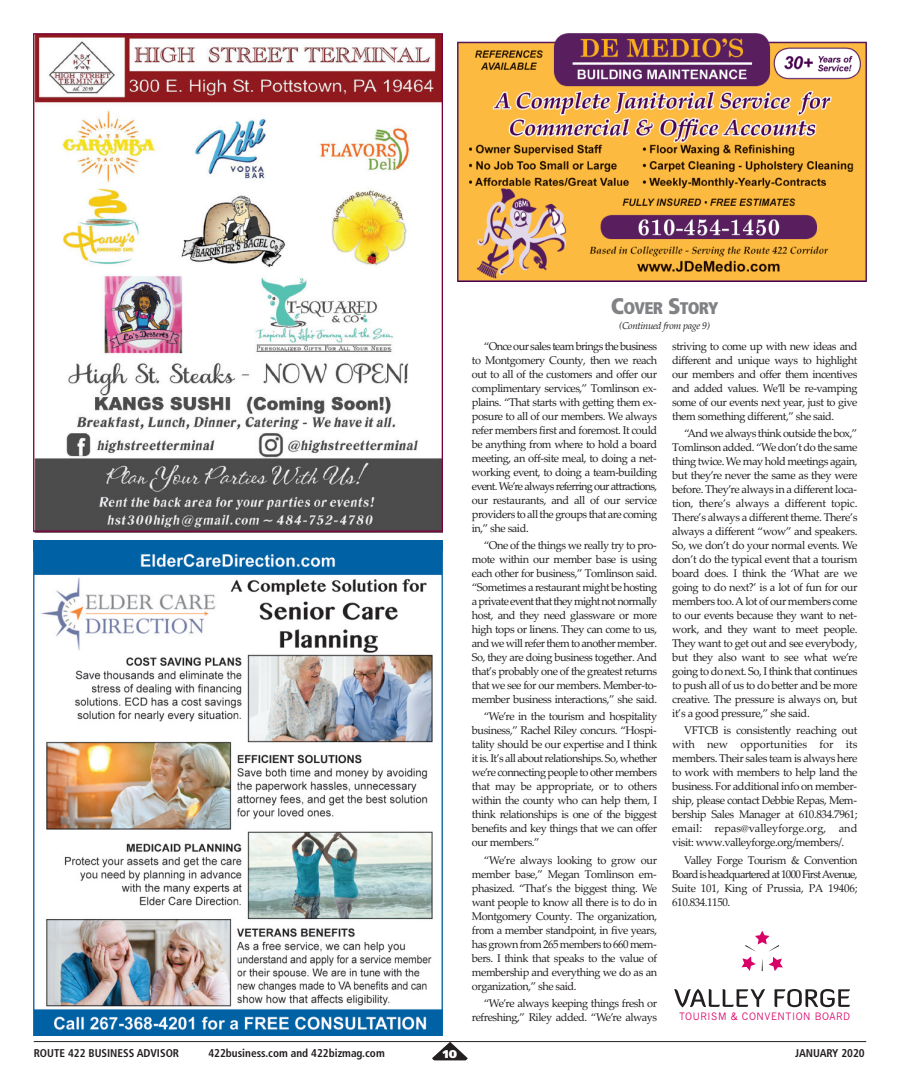
<style>
.page{position:relative;width:900px;height:1092px;background:#fff}
.page>*{position:absolute;margin:0;border:0;box-sizing:border-box;transform-origin:0 0}
.t1{font:900 condensed 16.88px "Frutiger";letter-spacing:-.05em;color:#808285}
.t2{font:11.25px/14px "Palatino Linotype";letter-spacing:-.04em;color:#231f20;text-align:justify}
.t3{font:700 condensed 11.25px "Frutiger";color:#231f20}
.t4{font:900 11.25px "Frutiger";color:#fff}
.t5{font:10px "News Gothic";letter-spacing:.06em;color:#d70268;scale:.96 1}
.t6{font:italic 10px "Palatino Linotype";letter-spacing:-.04em;color:#231f20}
.s1{font-size:22.5px}
</style>
<div class="page">
<hr style="left:34px;top:1041px;width:832px;height:1px;background:#231f20">
<svg style="left:432px;top:1041px;width:36px;height:19px"></svg>
<svg style="left:674px;top:989px;width:91px;height:18px"></svg>
<svg style="left:775px;top:989px;width:75px;height:18px"></svg>
<svg style="left:742px;top:930px;width:41px;height:41px"></svg>
<img style="left:458px;top:34px;width:408px;height:247px">
<img style="left:34px;top:541px;width:408px;height:494px">
<img style="left:34px;top:34px;width:408px;height:498px">
<h1 class="t1" style="left:611px;top:301px;width:109px"><span class="s1">C</span>OVER <span class="s1">S</span>TORY</h1>
<p class="t6" style="left:619px;top:320px;width:93px">(Continued from page 9)</p>
<p class="t2" style="left:472px;top:339px;width:187px;text-indent:12px">“once our sales team brings the business to Montgomery county, then we reach out to all of the customers and offer our complimentary services,” Tomlinson ex&shy;plains. “That starts with getting them ex&shy;posure to all of our members. We always refer members first and foremost. it could be anything from where to hold a board meeting, an off-site meal, to doing a net&shy;working event, to doing a team-building event. We’re always referring our attractions, our restaurants, and all of our service providers to all the groups that are coming in,” she said.</p>
<p class="t2" style="left:472px;top:538px;width:187px;text-indent:12px">“one of the things we really try to pro&shy;mote within our member base is using each other for business,” Tomlinson said. “sometimes a restaurant might be hosting a private event that they might not normally host, and they need glassware or more high tops or linens. They can come to us, and we will refer them to another member. so, they are doing business together. and that’s probably one of the greatest returns that we see for our members. Member-to&shy;member business interactions,” she said.</p>
<p class="t2" style="left:472px;top:709px;width:187px;text-indent:12px">“We’re in the tourism and hospitality business,” Rachel Riley concurs. “hospi&shy;tality should be our expertise and i think it is. it’s all about relationships. so, whether we’re connecting people to other members that may be appropriate, or to others within the county who can help them, i think relationships is one of the biggest benefits and key things that we can offer our members.”</p>
<p class="t2" style="left:472px;top:852px;width:187px;text-indent:12px">“We’re always looking to grow our member base,” Megan Tomlinson em&shy;phasized. “That’s the biggest thing. We want people to know all there is to do in Montgomery county. The organization, from a member standpoint, in five years, has grown from 265 members to 660 mem&shy;bers. i think that speaks to the value of membership and everything we do as an organization,” she said.</p>
<p class="t2" style="left:472px;top:995px;width:187px;text-align:right">“We’re always keeping things fresh or refreshing,” Riley added. “We’re always</p>
<p class="t2" style="left:672px;top:339px;width:187px">striving to come up with new ideas and different and unique ways to highlight our members and offer them incentives and added values. We’ll be re-vamping some of our events next year, just to give them something different,” she said.</p>
<p class="t2" style="left:672px;top:426px;width:187px;text-indent:12px">“and we always think outside the box,” Tomlinson added. “We don’t do the same thing twice. We may hold meetings again, but they’re never the same as they were before. They’re always in a different loca&shy;tion, there’s always a different topic.<br>There’s always a different theme. There’s always a different “wow” and speakers. so, we don’t do your normal events. We don’t do the typical event that a tourism board does. i think the ‘What are we going to do next?’ is a lot of fun for our members too.a lot of our members come to our events because they want to net&shy;work, and they want to meet people.<br>They want to get out and see everybody, but they also want to see what we’re going to do next. so, i think that continues to push all of us to do better and be more creative. The pressure is always on, but it’s a good pressure,” she said.</p>
<p class="t2" style="left:672px;top:723px;width:187px;text-indent:12px">VFTcB is consistently reaching out with new opportunities for its members. Their sales team is always here to work with members to help land the business. For additional info on member&shy;ship, please contact Debbie Repas, Mem&shy;bership sales Manager at 610.834.7961; email: repas@valleyforge.org, and visit: www.valleyforge.org/members/.</p>
<p class="t2" style="left:672px;top:852px;width:187px;text-indent:12px">Valley Forge Tourism &amp; convention Board is headquartered at 1000 Firstavenue, suite 101, King of Prussia, Pa 19406; 610.834.1150.</p>
<p class="t5" style="left:679px;top:1010px;width:180px">TOURISM &amp; CONVENTION BOARD</p>
<p class="t3" style="left:34px;top:1048px;width:147px">ROUTE 422 BUSINESS ADVISOR</p>
<p class="t3" style="left:208px;top:1048px;width:178px">422business.com and 422bizmag.com</p>
<p class="t4" style="left:443px;top:1049px;width:16px">10</p>
<p class="t3" style="left:795px;top:1048px;width:71px">JANUARY 2020</p>
</div>
